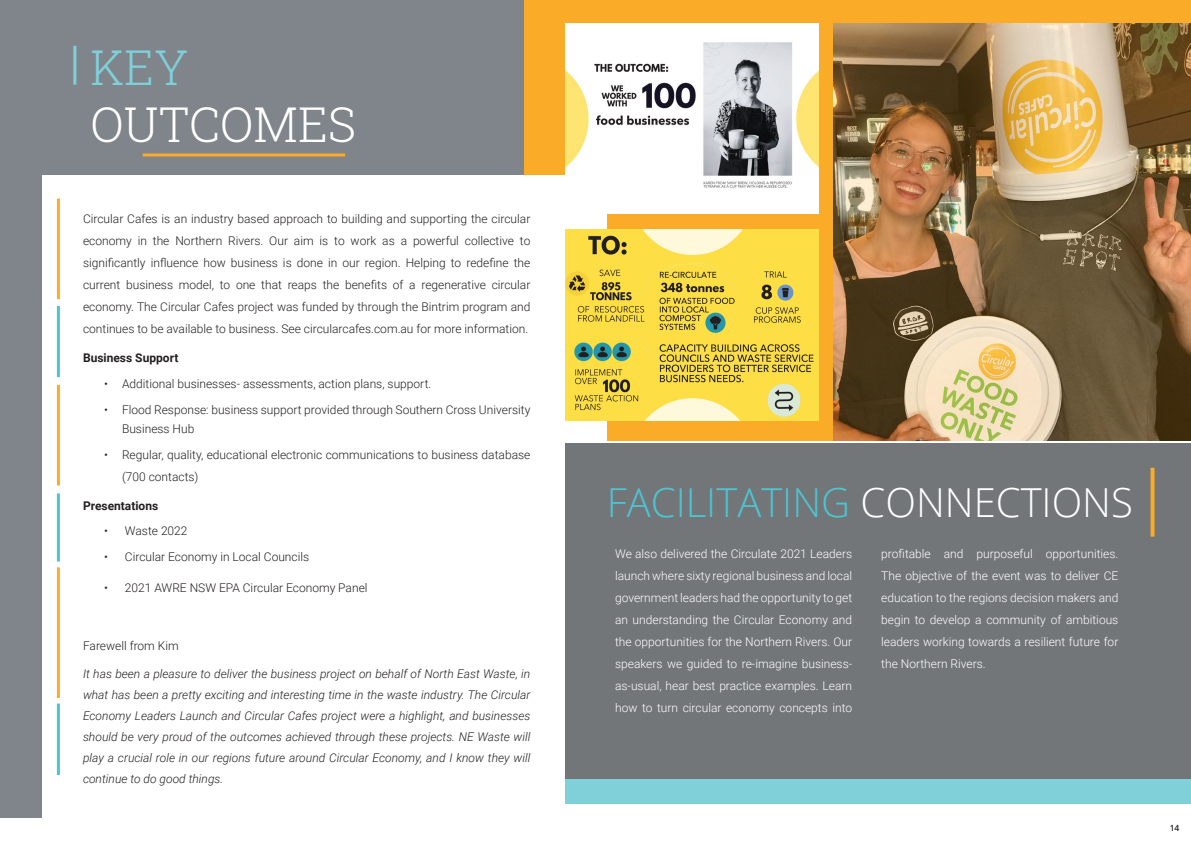
<style>
.page{position:relative;width:1191px;height:842px;background:#fff}
.page>*{position:absolute;margin:0;border:0;box-sizing:border-box;transform-origin:0 0}
.Paragraph_Style_4{font:300 48px/57.6px "Roboto Slab";color:#fff}
.Page_Header_-_Black{font:300 40px "Open Sans";color:#4dc4d1}
.Paragraph_Style_1{font:300 12px/22px "Roboto";color:#231f20}
.Paragraph_Style_2_wh{font:300 12px/22px "Roboto";color:#fff;text-align:justify}
.Paragraph_Style_1-2{font:italic 300 12px/21px "Roboto";color:#231f20;text-align:justify}
.Paragraph_Style_1-3{font:700 12px "Roboto";color:#231f20}
.t1{font:600 8.5px "Open Sans";color:#231f20}
.s1{color:#80d0da}
.s2{color:#fff}
</style>
<div class="page">
<div style="left:0;top:0;width:524px;height:817px;background:#7f858a"></div>
<div style="left:524px;top:0;width:667px;height:440px;background:#faab27"></div>
<img style="left:833px;top:24px;width:358px;height:416px">
<div style="left:42px;top:175px;width:565px;height:667px;background:#fff"></div>
<hr style="left:73px;top:46px;width:3px;height:39px;background:#80d0da">
<hr style="left:143px;top:153px;width:202px;height:3px;background:#faab27">
<hr style="left:57px;top:385px;width:3px;height:100px;background:#faab27">
<hr style="left:57px;top:493px;width:3px;height:68px;background:#4dc4d1">
<hr style="left:57px;top:199px;width:3px;height:100px;background:#faab27">
<hr style="left:57px;top:306px;width:3px;height:71px;background:#4dc4d1">
<hr style="left:57px;top:567px;width:3px;height:131px;background:#faab27">
<hr style="left:57px;top:703px;width:3px;height:72px;background:#4dc4d1">
<div style="left:565px;top:443px;width:626px;height:347px;background:#727678"></div>
<img style="left:565px;top:230px;width:254px;height:190px">
<img style="left:565px;top:24px;width:254px;height:190px">
<svg style="left:1150px;top:468px;width:4px;height:69px"></svg>
<div style="left:565px;top:780px;width:626px;height:24px;background:#80d0da"></div>
<p class="Paragraph_Style_4" style="left:90px;top:37px;width:267px"><span class="s1">KEY<br></span>OUTCOMES</p>
<p class="Paragraph_Style_1" style="left:83px;top:207px;width:449px;text-align:justify">Circular Cafes is an industry based approach to building and supporting the circular economy in the Northern Rivers. Our aim is to work as a powerful collective to significantly influence how business is done in our region. Helping to redefine the current business model, to one that reaps the benefits of a regenerative circular economy. The Circular Cafes project was funded by through the Bintrim program and continues to be available to business. See circularcafes.com.au for more information.</p>
<p class="Paragraph_Style_1-3" style="left:83px;top:349px;width:97px">Business Support</p>
<p class="Paragraph_Style_1" style="left:104px;top:372px;width:329px">• Additional businesses- assessments, action plans, support.</p>
<p class="Paragraph_Style_1" style="left:122px;top:399px;width:410px;line-height:19px;text-indent:-18px">• Flood Response: business support provided through Southern Cross University<br>Business Hub</p>
<p class="Paragraph_Style_1" style="left:122px;top:443px;width:410px;text-indent:-18px">• Regular, quality, educational electronic communications to business database (700 contacts)</p>
<p class="Paragraph_Style_1-3" style="left:83px;top:497px;width:77px">Presentations</p>
<p class="Paragraph_Style_1" style="left:104px;top:520px;width:85px">• Waste 2022</p>
<p class="Paragraph_Style_1" style="left:104px;top:546px;width:207px">• Circular Economy in Local Councils</p>
<p class="Paragraph_Style_1" style="left:104px;top:577px;width:265px">• 2021 AWRE NSW EPA Circular Economy Panel</p>
<p class="Paragraph_Style_1" style="left:83px;top:634px;width:97px">Farewell from Kim</p>
<p class="Paragraph_Style_1-2" style="left:83px;top:663px;width:449px">It has been a pleasure to deliver the business project on behalf of North East Waste, in what has been a pretty exciting and interesting time in the waste industry. The Circular Economy Leaders Launch and Circular Cafes project were a highlight, and businesses should be very proud of the outcomes achieved through these projects. NE Waste will play a crucial role in our regions future around Circular Economy, and I know they will continue to do good things.</p>
<p class="Page_Header_-_Black" style="left:607px;top:475px;width:528px">FACILITATING <span class="s2">CONNECTIONS</span></p>
<p class="Paragraph_Style_2_wh" style="left:615px;top:542px;width:239px">We also delivered the Circulate 2021 Leaders launch where sixty regional business and local government leaders had the opportunity to get an understanding the Circular Economy and the opportunities for the Northern Rivers. Our speakers we guided to re-imagine business&shy;as-usual, hear best practice examples. Learn how to turn circular economy concepts into</p>
<p class="Paragraph_Style_2_wh" style="left:881px;top:542px;width:239px">profitable and purposeful opportunities.<br>The objective of the event was to deliver CE education to the regions decision makers and begin to develop a community of ambitious leaders working towards a resilient future for the Northern Rivers.</p>
<p class="t1" style="left:1169px;top:822px;width:11px">14</p>
</div>
